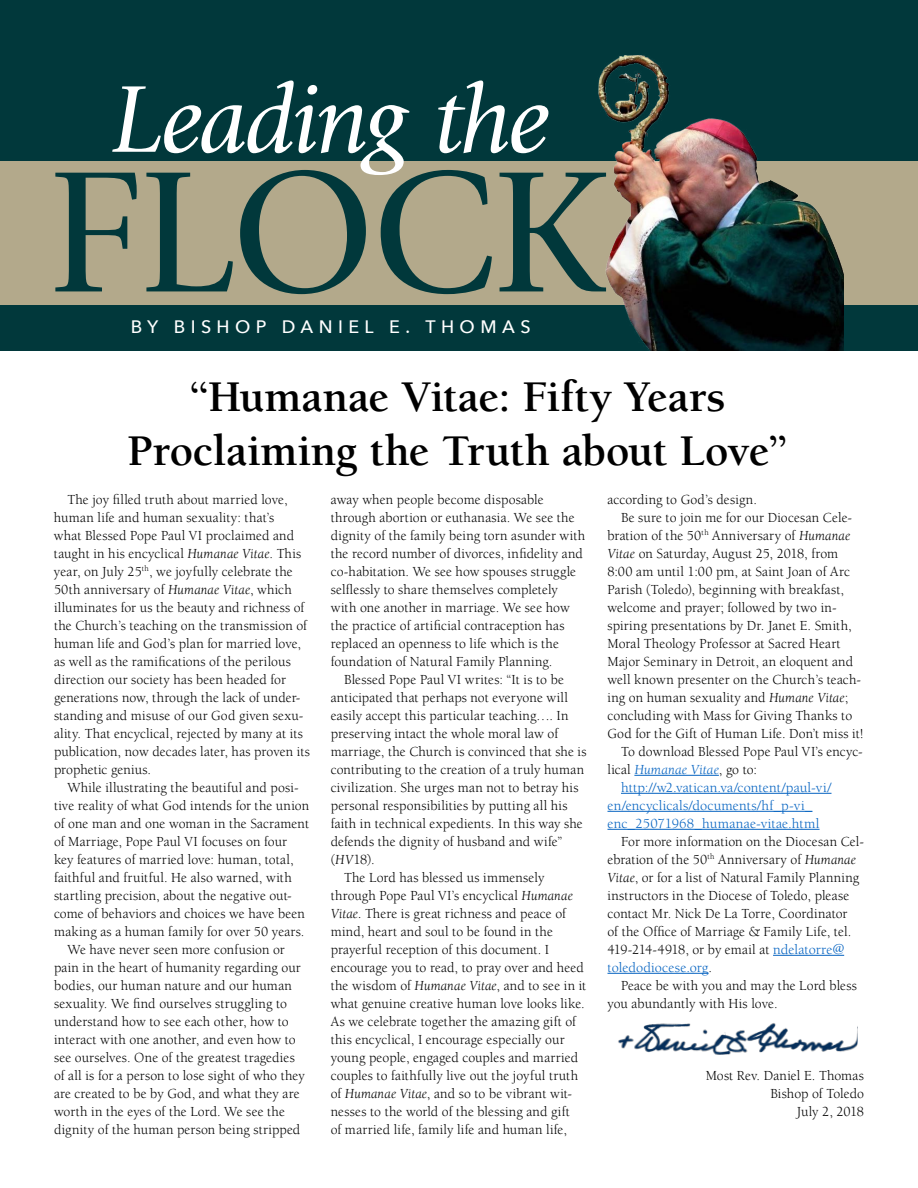
<style>
.page{position:relative;width:918px;height:1188px;background:#fff}
.page>*{position:absolute;margin:0;border:0;box-sizing:border-box;transform-origin:0 0}
.t1{font:180px "Giovanni";letter-spacing:-.015em;color:#01383b}
.t2{font:italic 99px "Giovanni";letter-spacing:-.025em;color:#fff}
.t3{font:700 45px/54px "Berkeley";color:#000;text-align:center}
.t4{font:500 18px "Avenir Next";letter-spacing:.305em;color:#fff}
.t5{font:14.25px/18px "Berkeley";letter-spacing:.01em;color:#000}
.t6{font:14.25px "Berkeley";letter-spacing:.01em;color:#0563c1}
.t7{font:italic 14.25px "Berkeley";letter-spacing:.01em;color:#0563c1}
.s1{font-style:italic}
.s2{font-style:normal;color:#000}
.s3{color:#0563c1}
</style>
<div class="page">
<div style="left:0;top:0;width:918px;height:351px;background:#01383b"></div>
<div style="left:0;top:161px;width:918px;height:143px;background:#b3a98b"></div>
<img style="left:581px;top:55px;width:262px;height:296px">
<hr style="left:634px;top:775px;width:85px;height:1px;background:#0563c1">
<hr style="left:621px;top:793px;width:211px;height:1px;background:#0563c1">
<hr style="left:608px;top:811px;width:204px;height:1px;background:#0563c1">
<hr style="left:608px;top:829px;width:212px;height:1px;background:#0563c1">
<hr style="left:773px;top:955px;width:71px;height:1px;background:#0563c1">
<hr style="left:608px;top:973px;width:100px;height:1px;background:#0563c1">
<img style="left:618px;top:1023px;width:240px;height:32px">
<h2 class="t2" style="left:112px;top:65px;width:439px">Leading the</h2>
<h1 class="t1" style="left:48px;top:131px;width:558px">FLOCK</h1>
<p class="t4" style="left:131px;top:311px;width:401px">BY BISHOP DANIEL E. THOMAS</p>
<h3 class="t3" style="left:127px;top:371px;width:662px">“Humanae Vitae: Fifty Years<br>Proclaiming the Truth about Love”</h3>
<p class="t5" style="left:54px;top:491px;width:258px;text-indent:14px">The joy filled truth about married love, human life and human sexuality: that’s<br>what Blessed Pope Paul VI proclaimed and taught in his encyclical <span class="s1">Humanae Vitae</span>. This year, on July 25<sup>th</sup>, we joyfully celebrate the 50th anniversary of <span class="s1">Humanae Vitae</span>, which illuminates for us the beauty and richness of the Church’s teaching on the transmission of human life and God’s plan for married love, as well as the ramifications of the perilous direction our society has been headed for generations now, through the lack of under&shy;standing and misuse of our God given sexu&shy;ality. That encyclical, rejected by many at its publication, now decades later, has proven its prophetic genius.</p>
<p class="t5" style="left:68px;top:779px;width:233px">While illustrating the beautiful and posi-</p>
<p class="t5" style="left:54px;top:797px;width:257px">tive reality of what God intends for the union</p>
<p class="t5" style="left:54px;top:815px;width:257px">of one man and one woman in the Sacrament</p>
<p class="t5" style="left:54px;top:833px;width:235px">of Marriage, Pope Paul VI focuses on four</p>
<p class="t5" style="left:54px;top:851px;width:241px">key features of married love: human, total,</p>
<p class="t5" style="left:54px;top:869px;width:239px">faithful and fruitful. He also warned, with</p>
<p class="t5" style="left:54px;top:887px;width:239px">startling precision, about the negative out-</p>
<p class="t5" style="left:54px;top:905px;width:252px">come of behaviors and choices we have been</p>
<p class="t5" style="left:54px;top:923px;width:252px">making as a human family for over 50 years.</p>
<p class="t5" style="left:68px;top:941px;width:219px">We have never seen more confusion or</p>
<p class="t5" style="left:54px;top:959px;width:248px">pain in the heart of humanity regarding our</p>
<p class="t5" style="left:54px;top:977px;width:239px">bodies, our human nature and our human</p>
<p class="t5" style="left:54px;top:995px;width:235px">sexuality. We find ourselves struggling to</p>
<p class="t5" style="left:54px;top:1013px;width:236px">understand how to see each other, how to</p>
<p class="t5" style="left:54px;top:1031px;width:243px">interact with one another, and even how to</p>
<p class="t5" style="left:54px;top:1049px;width:242px">see ourselves. One of the greatest tragedies</p>
<p class="t5" style="left:54px;top:1067px;width:252px">of all is for a person to lose sight of who they</p>
<p class="t5" style="left:54px;top:1085px;width:247px">are created to be by God, and what they are</p>
<p class="t5" style="left:54px;top:1103px;width:233px">worth in the eyes of the Lord. We see the</p>
<p class="t5" style="left:54px;top:1121px;width:248px">dignity of the human person being stripped</p>
<p class="t5" style="left:331px;top:491px;width:256px">away when people become disposable through abortion or euthanasia. We see the dignity of the family being torn asunder with the record number of divorces, infidelity and co-habitation. We see how spouses struggle selflessly to share themselves completely with one another in marriage. We see how the practice of artificial contraception has replaced an openness to life which is the foundation of Natural Family Planning.</p>
<p class="t5" style="left:344px;top:671px;width:221px">Blessed Pope Paul VI writes: “It is to be</p>
<p class="t5" style="left:331px;top:689px;width:239px">anticipated that perhaps not everyone will</p>
<p class="t5" style="left:331px;top:707px;width:239px">easily accept this particular teaching…. In</p>
<p class="t5" style="left:331px;top:725px;width:229px">preserving intact the whole moral law of</p>
<p class="t5" style="left:331px;top:743px;width:257px">marriage, the Church is convinced that she is</p>
<p class="t5" style="left:331px;top:761px;width:255px">contributing to the creation of a truly human</p>
<p class="t5" style="left:331px;top:779px;width:249px">civilization. She urges man not to betray his</p>
<p class="t5" style="left:331px;top:797px;width:238px">personal responsibilities by putting all his</p>
<p class="t5" style="left:331px;top:815px;width:254px">faith in technical expedients. In this way she</p>
<p class="t5" style="left:331px;top:833px;width:233px">defends the dignity of husband and wife”</p>
<p class="t5" style="left:331px;top:851px;width:45px">(<span class="s1">HV</span>18).</p>
<p class="t5" style="left:344px;top:869px;width:202px">The Lord has blessed us immensely</p>
<p class="t5" style="left:331px;top:887px;width:244px">through Pope Paul VI’s encyclical <span class="s1">Humanae</span></p>
<p class="t5" style="left:331px;top:905px;width:237px"><span class="s1">Vitae.</span> There is great richness and peace of</p>
<p class="t5" style="left:331px;top:923px;width:224px">mind, heart and soul to be found in the</p>
<p class="t5" style="left:331px;top:941px;width:220px">prayerful reception of this document. I</p>
<p class="t5" style="left:331px;top:959px;width:255px">encourage you to read, to pray over and heed</p>
<p class="t5" style="left:331px;top:977px;width:257px">the wisdom of <span class="s1">Humanae Vitae</span>, and to see in it</p>
<p class="t5" style="left:331px;top:995px;width:256px">what genuine creative human love looks like.</p>
<p class="t5" style="left:331px;top:1013px;width:247px">As we celebrate together the amazing gift of</p>
<p class="t5" style="left:331px;top:1031px;width:235px">this encyclical, I encourage especially our</p>
<p class="t5" style="left:331px;top:1049px;width:249px">young people, engaged couples and married</p>
<p class="t5" style="left:331px;top:1067px;width:249px">couples to faithfully live out the joyful truth</p>
<p class="t5" style="left:331px;top:1085px;width:243px">of <span class="s1">Humanae Vitae</span>, and so to be vibrant wit-</p>
<p class="t5" style="left:331px;top:1103px;width:241px">nesses to the world of the blessing and gift</p>
<p class="t5" style="left:331px;top:1121px;width:238px">of married life, family life and human life,</p>
<p class="t5" style="left:608px;top:491px;width:151px">according to God’s design.</p>
<p class="t5" style="left:621px;top:509px;width:233px">Be sure to join me for our Diocesan Cele-</p>
<p class="t5" style="left:608px;top:527px;width:244px">bration of the 50<sup>th</sup> Anniversary of <span class="s1">Humanae</span></p>
<p class="t5" style="left:607px;top:545px;width:232px"><span class="s1">Vitae</span> on Saturday, August 25, 2018, from</p>
<p class="t5" style="left:607px;top:563px;width:244px">8:00 am until 1:00 pm, at Saint Joan of Arc</p>
<p class="t5" style="left:607px;top:581px;width:238px">Parish (Toledo), beginning with breakfast,</p>
<p class="t5" style="left:607px;top:599px;width:231px">welcome and prayer; followed by two in-</p>
<p class="t5" style="left:608px;top:617px;width:246px">spiring presentations by Dr. Janet E. Smith,</p>
<p class="t5" style="left:608px;top:635px;width:235px">Moral Theology Professor at Sacred Heart</p>
<p class="t5" style="left:608px;top:653px;width:247px">Major Seminary in Detroit, an eloquent and</p>
<p class="t5" style="left:608px;top:671px;width:255px">well known presenter on the Church’s teach-</p>
<p class="t5" style="left:608px;top:689px;width:242px">ing on human sexuality and <span class="s1">Humane Vitae</span>;</p>
<p class="t5" style="left:608px;top:707px;width:246px">concluding with Mass for Giving Thanks to</p>
<p class="t5" style="left:608px;top:725px;width:258px">God for the Gift of Human Life. Don’t miss it!</p>
<p class="t5" style="left:621px;top:743px;width:243px">To download Blessed Pope Paul VI’s encyc-</p>
<p class="t7" style="left:608px;top:762px;width:151px"><span class="s2">lical</span> Humanae Vitae<span class="s2">, go to:</span></p>
<p class="t6" style="left:621px;top:780px;width:212px">http://w2.vatican.va/content/paul-vi/</p>
<p class="t6" style="left:608px;top:798px;width:206px">en/encyclicals/documents/hf_p-vi_</p>
<p class="t6" style="left:608px;top:816px;width:214px">enc_25071968_humanae-vitae.html</p>
<p class="t5" style="left:607px;top:833px;width:258px;text-indent:14px">For more information on the Diocesan Cel&shy;ebration of the 50<sup>th</sup> Anniversary of <span class="s1">Humanae Vitae</span>, or for a list of Natural Family Planning instructors in the Diocese of Toledo, please contact Mr. Nick De La Torre, Coordinator<br>of the Office of Marriage &amp; Family Life, tel.<br>419-214-4918, or by email at <span class="s3">ndelatorre@ toledodiocese.org</span>.</p>
<p class="t5" style="left:607px;top:977px;width:251px;text-indent:14px">Peace be with you and may the Lord bless you abundantly with His love.</p>
<p class="t5" style="left:706px;top:1067px;width:160px;text-align:right">Most Rev. Daniel E. Thomas<br>Bishop of Toledo<br>July 2, 2018</p>
</div>
